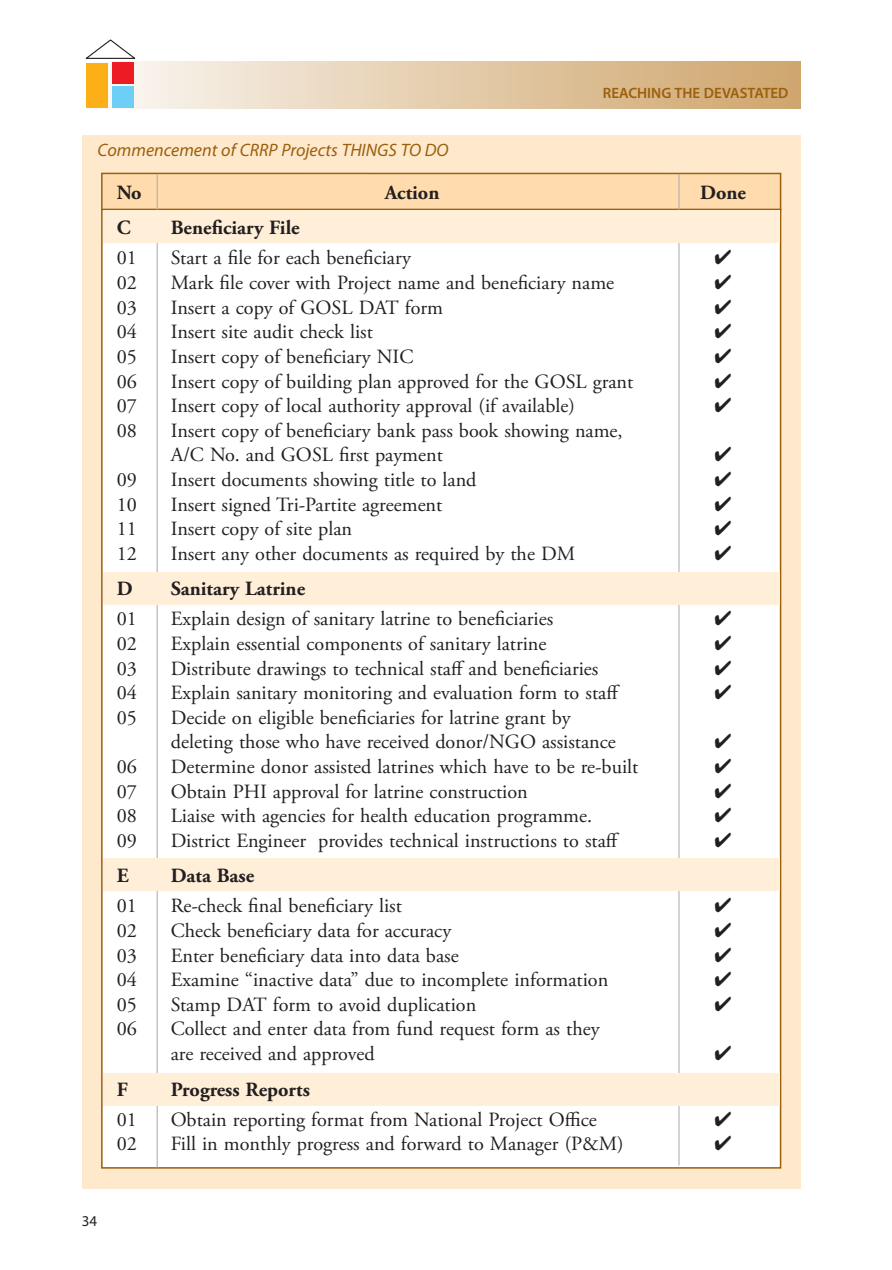
<style>
.page{position:relative;width:892px;height:1270px;background:#fff}
.page>*{position:absolute;margin:0;border:0;box-sizing:border-box;transform-origin:0 0}
.t1{font:20.1px/24.6px "Adobe Garamond Pro";color:#231f20}
.t2{font:700 20.1px "Adobe Garamond Pro";color:#231f20}
.t3{font:italic 18px "Myriad Pro";color:#9c5f0c}
.t4{font:600 15px "Myriad Pro";color:#9c5f0c}
.t5{font:15px "Myriad Pro";color:#231f20}
</style>
<div class="page">
<div style="left:82px;top:62px;width:718px;height:46px;background:linear-gradient(to right,#f2f6f5,#d3a56b)"></div>
<div style="left:86px;top:63px;width:22px;height:44px;background:#fcaf17"></div>
<svg style="left:85px;top:39px;width:51px;height:20px"></svg>
<div style="left:112px;top:87px;width:21px;height:21px;background:#6dcff6"></div>
<div style="left:112px;top:62px;width:21px;height:22px;background:#ed1c24"></div>
<div style="left:82px;top:135px;width:718px;height:1053px;background:#ffe9cd"></div>
<div style="left:103px;top:174px;width:676px;height:35px;background:#ffdbad"></div>
<div style="left:101px;top:173px;width:680px;height:37px;border:2px solid #9c5f0c"></div>
<div style="left:103px;top:210px;width:676px;height:956px;background:#fff"></div>
<hr style="left:678px;top:174px;width:1px;height:991px;background:#a7a9ac">
<hr style="left:157px;top:174px;width:1px;height:993px;background:#a7a9ac">
<div style="left:103px;top:572px;width:676px;height:33px;background:#ffeed8"></div>
<div style="left:103px;top:210px;width:676px;height:33px;background:#ffeed8"></div>
<div style="left:103px;top:857px;width:676px;height:33px;background:#ffeed8"></div>
<div style="left:103px;top:1073px;width:676px;height:32px;background:#ffeed8"></div>
<p class="t4" style="left:602px;top:84px;width:187px">REACHING THE DEVASTATED</p>
<p class="t3" style="left:98px;top:140px;width:352px">Commencement of CRRP Projects THINGS TO DO</p>
<p class="t2" style="left:117px;top:184px;width:26px">No</p>
<p class="t2" style="left:385px;top:184px;width:56px">Action</p>
<p class="t2" style="left:700px;top:184px;width:47px">Done</p>
<p class="t2" style="left:117px;top:220px;width:15px">C</p>
<p class="t2" style="left:171px;top:220px;width:130px">Beneficiary File</p>
<p class="t1" style="left:117px;top:247px;width:22px">01</p>
<p class="t1" style="left:171px;top:247px;width:242px">Start a file for each beneficiary</p>
<p class="t1" style="left:117px;top:272px;width:22px">02</p>
<p class="t1" style="left:171px;top:272px;width:445px">Mark file cover with Project name and beneficiary name</p>
<p class="t1" style="left:117px;top:297px;width:22px">03</p>
<p class="t1" style="left:171px;top:297px;width:274px">Insert a copy of GOSL DAT form</p>
<p class="t1" style="left:117px;top:321px;width:22px">04</p>
<p class="t1" style="left:171px;top:321px;width:203px">Insert site audit check list</p>
<p class="t1" style="left:117px;top:346px;width:22px">05</p>
<p class="t1" style="left:171px;top:346px;width:244px">Insert copy of beneficiary NIC</p>
<p class="t1" style="left:117px;top:371px;width:22px">06</p>
<p class="t1" style="left:171px;top:371px;width:464px">Insert copy of building plan approved for the GOSL grant</p>
<p class="t1" style="left:117px;top:395px;width:22px">07</p>
<p class="t1" style="left:171px;top:395px;width:405px">Insert copy of local authority approval (if available)</p>
<p class="t1" style="left:117px;top:420px;width:22px">08</p>
<p class="t1" style="left:171px;top:420px;width:453px">Insert copy of beneficiary bank pass book showing name,<br>A/C No. and GOSL first payment</p>
<p class="t1" style="left:117px;top:469px;width:22px">09</p>
<p class="t1" style="left:171px;top:469px;width:307px">Insert documents showing title to land</p>
<p class="t1" style="left:117px;top:494px;width:22px">10</p>
<p class="t1" style="left:171px;top:494px;width:273px">Insert signed Tri-Partite agreement</p>
<p class="t1" style="left:117px;top:518px;width:22px">11</p>
<p class="t1" style="left:171px;top:518px;width:183px">Insert copy of site plan</p>
<p class="t1" style="left:117px;top:543px;width:22px">12</p>
<p class="t1" style="left:171px;top:543px;width:406px">Insert any other documents as required by the DM</p>
<p class="t2" style="left:117px;top:580px;width:17px">D</p>
<p class="t2" style="left:171px;top:580px;width:136px">Sanitary Latrine</p>
<p class="t1" style="left:117px;top:608px;width:22px">01</p>
<p class="t1" style="left:171px;top:608px;width:384px">Explain design of sanitary latrine to beneficiaries</p>
<p class="t1" style="left:117px;top:633px;width:22px">02</p>
<p class="t1" style="left:171px;top:633px;width:377px">Explain essential components of sanitary latrine</p>
<p class="t1" style="left:117px;top:657px;width:22px">03</p>
<p class="t1" style="left:171px;top:657px;width:429px">Distribute drawings to technical staff and beneficiaries</p>
<p class="t1" style="left:117px;top:682px;width:22px">04</p>
<p class="t1" style="left:171px;top:682px;width:450px">Explain sanitary monitoring and evaluation form to staff</p>
<p class="t1" style="left:117px;top:707px;width:22px">05</p>
<p class="t1" style="left:171px;top:707px;width:446px">Decide on eligible beneficiaries for latrine grant by deleting those who have received donor/NGO assistance</p>
<p class="t1" style="left:117px;top:756px;width:22px">06</p>
<p class="t1" style="left:171px;top:756px;width:469px">Determine donor assisted latrines which have to be re-built</p>
<p class="t1" style="left:117px;top:780px;width:22px">07</p>
<p class="t1" style="left:171px;top:780px;width:358px">Obtain PHI approval for latrine construction</p>
<p class="t1" style="left:117px;top:805px;width:22px">08</p>
<p class="t1" style="left:171px;top:805px;width:423px">Liaise with agencies for health education programme.</p>
<p class="t1" style="left:117px;top:830px;width:22px">09</p>
<p class="t1" style="left:171px;top:830px;width:450px">District Engineer provides technical instructions to staff</p>
<p class="t2" style="left:117px;top:867px;width:13px">E</p>
<p class="t2" style="left:171px;top:867px;width:85px">Data Base</p>
<p class="t1" style="left:117px;top:895px;width:22px">01</p>
<p class="t1" style="left:171px;top:895px;width:233px">Re-check final beneficiary list</p>
<p class="t1" style="left:117px;top:920px;width:22px">02</p>
<p class="t1" style="left:171px;top:920px;width:282px">Check beneficiary data for accuracy</p>
<p class="t1" style="left:117px;top:944px;width:22px">03</p>
<p class="t1" style="left:171px;top:944px;width:289px">Enter beneficiary data into data base</p>
<p class="t1" style="left:117px;top:969px;width:22px">04</p>
<p class="t1" style="left:171px;top:969px;width:439px">Examine “inactive data” due to incomplete information</p>
<p class="t1" style="left:117px;top:993px;width:22px">05</p>
<p class="t1" style="left:171px;top:993px;width:307px">Stamp DAT form to avoid duplication</p>
<p class="t1" style="left:117px;top:1018px;width:22px">06</p>
<p class="t1" style="left:171px;top:1018px;width:430px">Collect and enter data from fund request form as they are received and approved</p>
<p class="t2" style="left:117px;top:1080px;width:13px">F</p>
<p class="t2" style="left:171px;top:1080px;width:141px">Progress Reports</p>
<p class="t1" style="left:117px;top:1108px;width:22px">01</p>
<p class="t1" style="left:171px;top:1108px;width:427px">Obtain reporting format from National Project Office</p>
<p class="t1" style="left:117px;top:1133px;width:22px">02</p>
<p class="t1" style="left:171px;top:1133px;width:454px">Fill in monthly progress and forward to Manager (P&amp;M)</p>
<p class="t5" style="left:82px;top:1214px;width:17px">34</p>
</div>
